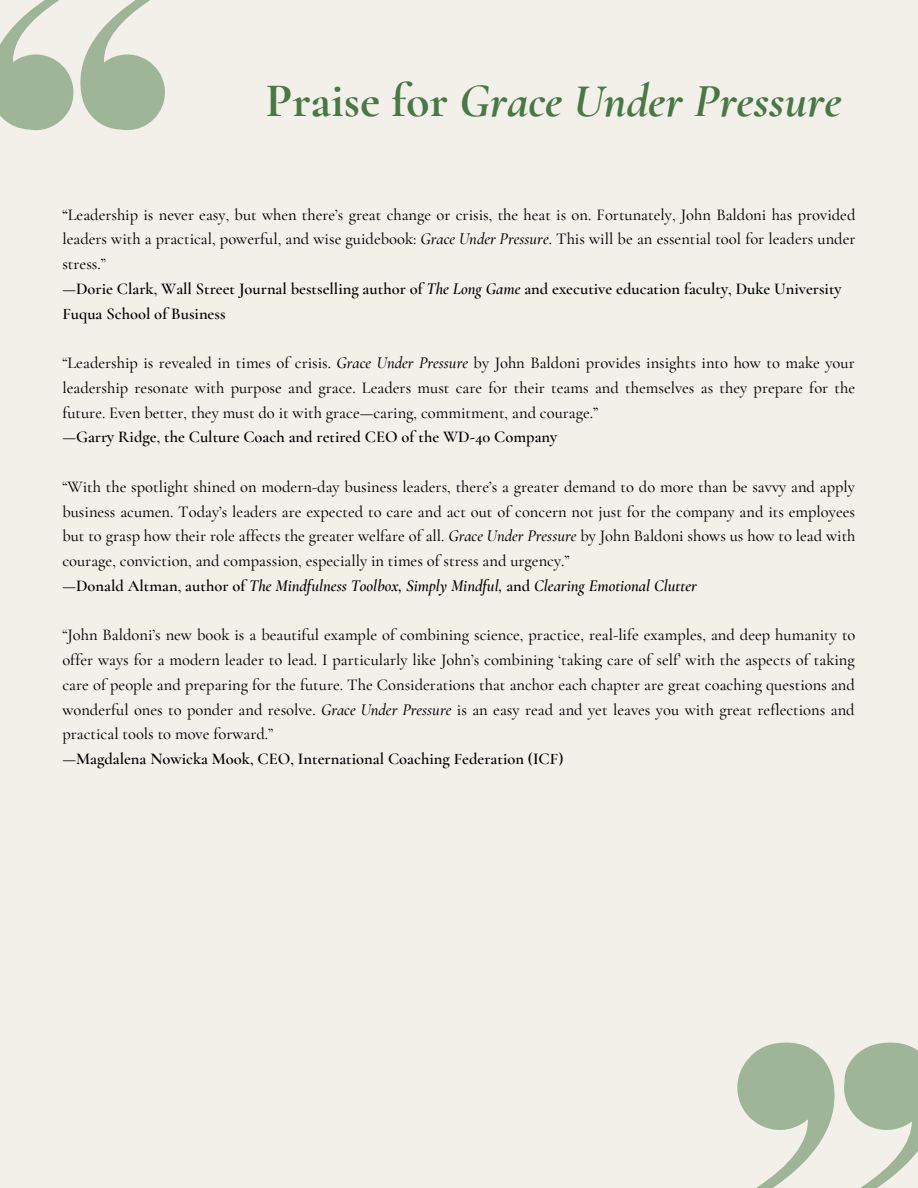
<style>
.page{position:relative;width:918px;height:1188px;background:#f3f0ea}
.page>*{position:absolute;margin:0;border:0;box-sizing:border-box;transform-origin:0 0}
.t1{font:italic 700 48.15px "Cormorant Garamond";color:#487944}
.t2{font:500 16.5px/24.8px "Cormorant Garamond";color:#000}
.t3{font:600 16.5px "Cormorant Garamond";color:#000}
.s1{font-style:normal}
.s2{font-weight:600}
.s3{font-style:italic}
.s4{font-weight:600;font-style:italic}
</style>
<div class="page">
<svg style="left:0;top:0;width:73px;height:130px"></svg>
<svg style="left:80px;top:0;width:85px;height:130px"></svg>
<svg style="left:844px;top:1043px;width:74px;height:145px"></svg>
<svg style="left:737px;top:1043px;width:98px;height:145px"></svg>
<h1 class="t1" style="left:266px;top:72px;width:577px"><span class="s1">Praise for</span> Grace Under Pressure</h1>
<p class="t2" style="left:62px;top:202px;width:795px"><span class="s2">“</span>Leadership is never easy, but when there’s great change or crisis, the heat is on. Fortunately, John Baldoni has provided leaders with a practical, powerful, and wise guidebook: <span class="s3">Grace Under Pressure</span>. This will be an essential tool for leaders under stress.”<br><span class="s2">—Dorie Clark, Wall Street Journal bestselling author of</span> <span class="s4">The Long Game</span> <span class="s2">and executive education faculty, Duke University Fuqua School of Business</span></p>
<p class="t2" style="left:62px;top:351px;width:794px;text-align:justify">“Leadership is revealed in times of crisis. <span class="s3">Grace Under Pressure</span> by John Baldoni provides insights into how to make your leadership resonate with purpose and grace. Leaders must care for their teams and themselves as they prepare for the future. Even better, they must do it with grace—caring, commitment, and courage.”</p>
<p class="t3" style="left:62px;top:427px;width:496px">—Garry Ridge, the Culture Coach and retired CEO of the WD-40 Company</p>
<p class="t2" style="left:62px;top:474px;width:795px">“With the spotlight shined on modern-day business leaders, there’s a greater demand to do more than be savvy and apply business acumen. Today’s leaders are expected to care and act out of concern not just for the company and its employees but to grasp how their role affects the greater welfare of all. <span class="s3">Grace Under Pressure</span> by John Baldoni shows us how to lead with courage, conviction, and compassion, especially in times of stress and urgency.”<br><span class="s2">—Donald Altman, author of</span> <span class="s4">The Mindfulness Toolbox, Simply Mindful,</span> <span class="s2">and</span> <span class="s4">Clearing Emotional Clutter</span></p>
<p class="t2" style="left:62px;top:623px;width:795px;text-align:justify">“John Baldoni’s new book is a beautiful example of combining science, practice, real-life examples, and deep humanity to offer ways for a modern leader to lead. I particularly like John’s combining ‘taking care of self’ with the aspects of taking care of people and preparing for the future. The Considerations that anchor each chapter are great coaching questions and wonderful ones to ponder and resolve. <span class="s3">Grace Under Pressure</span> is an easy read and yet leaves you with great reflections and practical tools to move forward.”</p>
<p class="t3" style="left:62px;top:749px;width:503px">—Magdalena Nowicka Mook, CEO, International Coaching Federation (ICF)</p>
</div>
